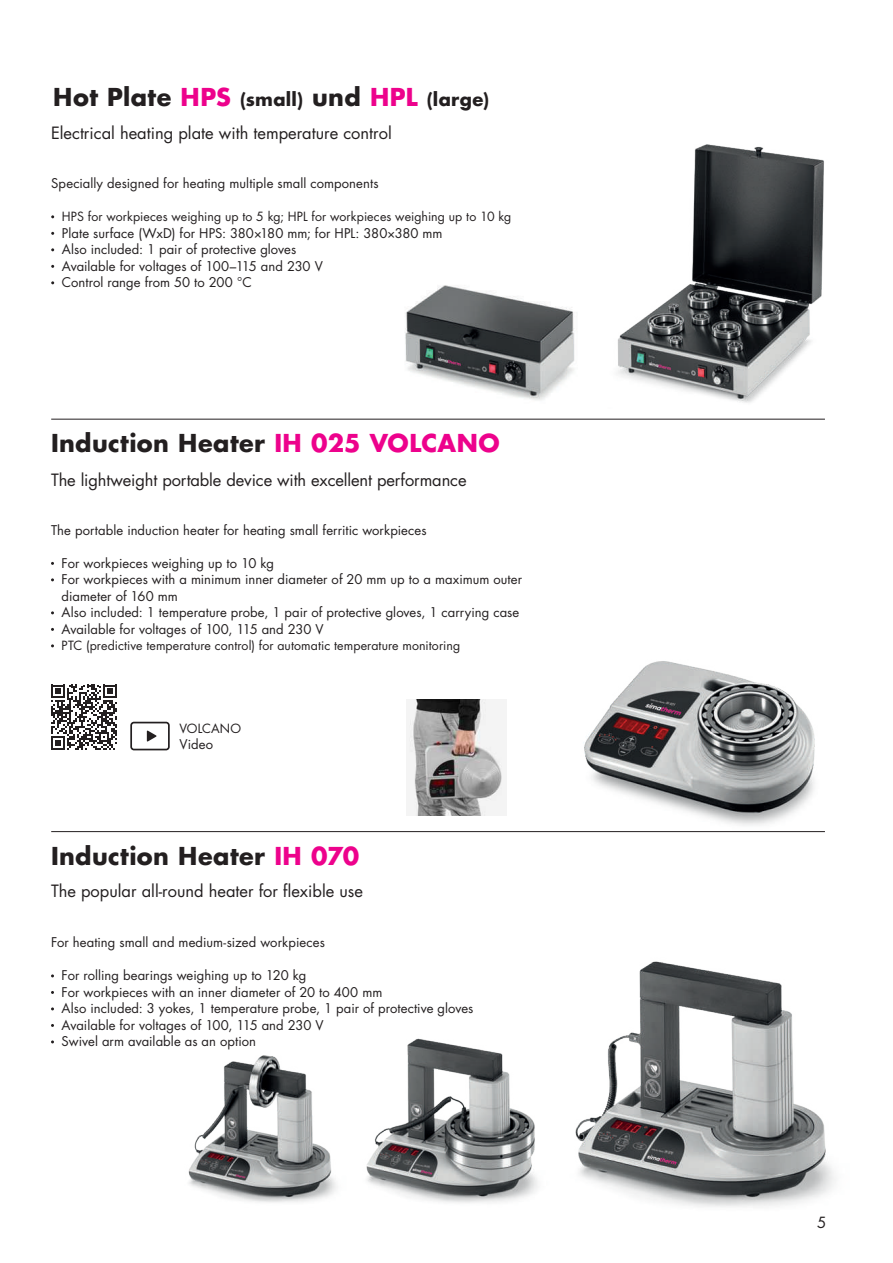
<style>
.page{position:relative;width:893px;height:1263px;background:#fff}
.page>*{position:absolute;margin:0;border:0;box-sizing:border-box;transform-origin:0 0}
.HT_18_pt_book{font:700 24px "Futura Std";letter-spacing:.015em;color:#231f20}
.HT_18_pt_book-2{font:700 18px "Futura Std";letter-spacing:.015em;color:#231f20}
.Lauftext_HT__Balken{font:16.5px "Futura Std";color:#231f20}
.t1{font:15px "Futura Std";color:#231f20}
.Lauftext__Aufzählung{font:13.05px/16.5px "Futura Std";letter-spacing:.005em;color:#231f20}
.Lauftext__Aufzählung-2{font:12.3px "Futura Std";letter-spacing:.01em;color:#231f20}
.s1{font-size:24px}
.s2{font-size:24px;color:#ed028c}
.s3{font-size:12.3px}
.s4{color:#ed028c}
</style>
<div class="page">
<img style="left:575px;top:961px;width:261px;height:246px">
<img style="left:366px;top:1038px;width:172px;height:165px">
<img style="left:583px;top:661px;width:232px;height:165px">
<img style="left:405px;top:285px;width:170px;height:115px">
<hr style="left:51px;top:419px;width:774px;height:1px;background:#231f20">
<hr style="left:51px;top:831px;width:774px;height:1px;background:#231f20">
<img style="left:618px;top:144px;width:206px;height:259px">
<img style="left:406px;top:700px;width:100px;height:115px">
<img style="left:188px;top:1055px;width:149px;height:148px">
<svg style="left:51px;top:684px;width:65px;height:65px"></svg>
<svg style="left:130px;top:722px;width:40px;height:28px"></svg>
<p class="HT_18_pt_book-2" style="left:53px;top:87px;width:437px"><span class="s1">Hot Plate</span> <span class="s2">HPS</span> (small) <span class="s1">und</span> <span class="s2">HPL</span> (large)</p>
<p class="Lauftext_HT__Balken" style="left:51px;top:123px;width:342px">Electrical heating plate with temperature control</p>
<p class="Lauftext__Aufzählung" style="left:51px;top:175px;width:329px">Specially designed for heating multiple small components</p>
<p class="Lauftext__Aufzählung-2" style="left:62px;top:209px;width:451px">HPS for workpieces weighing up to 5 kg; HPL for workpieces weighing up to 10 kg</p>
<p class="Lauftext__Aufzählung" style="left:62px;top:225px;width:382px">Plate surface (WxD) for HPS: 380<span class="s3">×</span>180 mm; for HPL: 380<span class="s3">×</span>380 mm</p>
<p class="Lauftext__Aufzählung" style="left:62px;top:241px;width:236px">Also included: 1 pair of protective gloves</p>
<p class="Lauftext__Aufzählung" style="left:62px;top:258px;width:262px">Available for voltages of 100–115 and 230 V</p>
<p class="Lauftext__Aufzählung" style="left:62px;top:274px;width:191px">Control range from 50 to 200 °C</p>
<p class="HT_18_pt_book" style="left:51px;top:427px;width:450px">Induction Heater <span class="s4">IH 025 VOLCANO</span></p>
<p class="Lauftext_HT__Balken" style="left:51px;top:469px;width:417px">The lightweight portable device with excellent performance</p>
<p class="Lauftext__Aufzählung" style="left:51px;top:522px;width:377px">The portable induction heater for heating small ferritic workpieces</p>
<p class="Lauftext__Aufzählung" style="left:62px;top:555px;width:214px">For workpieces weighing up to 10 kg</p>
<p class="Lauftext__Aufzählung" style="left:62px;top:571px;width:462px">For workpieces with a minimum inner diameter of 20 mm up to a maximum outer diameter of 160 mm</p>
<p class="Lauftext__Aufzählung" style="left:62px;top:604px;width:459px">Also included: 1 temperature probe, 1 pair of protective gloves, 1 carrying case</p>
<p class="Lauftext__Aufzählung" style="left:62px;top:621px;width:263px">Available for voltages of 100, 115 and 230 V</p>
<p class="Lauftext__Aufzählung-2" style="left:62px;top:638px;width:400px">PTC (predictive temperature control) for automatic temperature monitoring</p>
<p class="Lauftext__Aufzählung-2" style="left:179px;top:720px;width:63px">VOLCANO</p>
<p class="Lauftext__Aufzählung" style="left:180px;top:736px;width:35px">Video</p>
<p class="HT_18_pt_book" style="left:51px;top:840px;width:310px">Induction Heater <span class="s4">IH 070</span></p>
<p class="Lauftext_HT__Balken" style="left:51px;top:881px;width:313px">The popular all-round heater for flexible use</p>
<p class="Lauftext__Aufzählung" style="left:51px;top:934px;width:275px">For heating small and medium-sized workpieces</p>
<p class="Lauftext__Aufzählung" style="left:62px;top:967px;width:246px">For rolling bearings weighing up to 120 kg</p>
<p class="Lauftext__Aufzählung" style="left:62px;top:984px;width:322px">For workpieces with an inner diameter of 20 to 400 mm</p>
<p class="Lauftext__Aufzählung" style="left:62px;top:1000px;width:413px">Also included: 3 yokes, 1 temperature probe, 1 pair of protective gloves</p>
<p class="Lauftext__Aufzählung" style="left:62px;top:1017px;width:263px">Available for voltages of 100, 115 and 230 V</p>
<p class="Lauftext__Aufzählung" style="left:62px;top:1033px;width:196px">Swivel arm available as an option</p>
<p class="t1" style="left:817px;top:1213px;width:11px">5</p>
</div>
